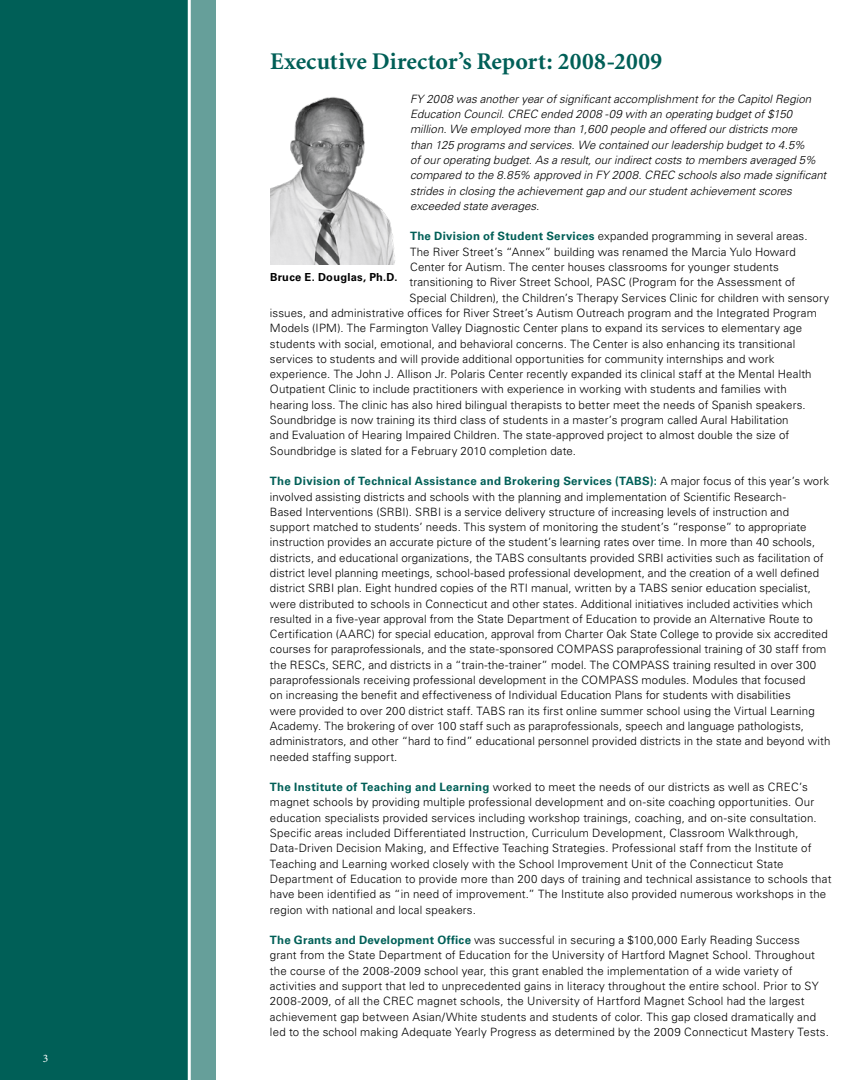
<style>
.page{position:relative;width:864px;height:1080px;background:#fff}
.page>*{position:absolute;margin:0;border:0;box-sizing:border-box;transform-origin:0 0}
.t1{font:700 24px "Minion";letter-spacing:.005em;color:#005f57}
.t2{font:300 11.55px/15.3px "Univers LT Std";letter-spacing:.01em;color:#000}
.t3{font:italic 300 11.55px/15.3px "Univers LT Std";color:#000}
.t4{font:11.55px "Minion Pro";color:#fff}
.t5{font:700 11.1px "Univers LT Std";letter-spacing:.025em;color:#000}
.s1{font-weight:700;color:#005f57}
</style>
<div class="page">
<img style="left:270px;top:97px;width:125px;height:167px">
<div style="left:0;top:0;width:216px;height:1080px;background:#005f57"></div>
<div style="left:189px;top:0;width:27px;height:1080px;background:#669f9a"></div>
<hr style="left:188px;top:0;width:3px;height:1080px;background:#fff">
<p class="t4" style="left:43px;top:1051px;width:7px">3</p>
<h1 class="t1" style="left:270px;top:49px;width:394px">Executive Director’s Report: 2008-2009</h1>
<p class="t3" style="left:410px;top:91px;width:418px">FY 2008 was another year of significant accomplishment for the Capitol Region Education Council. CREC ended 2008 -09 with an operating budget of $150 million. We employed more than 1,600 people and offered our districts more<br>than 125 programs and services. We contained our leadership budget to 4.5%<br>of our operating budget. As a result, our indirect costs to members averaged 5% compared to the 8.85% approved in FY 2008. CREC schools also made significant strides in closing the achievement gap and our student achievement scores exceeded state averages.</p>
<p class="t2" style="left:410px;top:229px;width:399px"><span class="s1">The Division of Student Services</span> expanded programming in several areas.</p>
<p class="t2" style="left:410px;top:244px;width:387px">The River Street’s “Annex” building was renamed the Marcia Yulo Howard</p>
<p class="t2" style="left:410px;top:259px;width:370px">Center for Autism. The center houses classrooms for younger students</p>
<p class="t2" style="left:409px;top:275px;width:387px">transitioning to River Street School, PASC (Program for the Assessment of</p>
<p class="t2" style="left:409px;top:290px;width:421px">Special Children), the Children’s Therapy Services Clinic for children with sensory</p>
<p class="t2" style="left:270px;top:305px;width:548px">issues, and administrative offices for River Street’s Autism Outreach program and the Integrated Program</p>
<p class="t2" style="left:270px;top:321px;width:534px">Models (IPM). The Farmington Valley Diagnostic Center plans to expand its services to elementary age</p>
<p class="t2" style="left:270px;top:336px;width:527px">students with social, emotional, and behavioral concerns. The Center is also enhancing its transitional</p>
<p class="t2" style="left:270px;top:351px;width:506px">services to students and will provide additional opportunities for community internships and work</p>
<p class="t2" style="left:270px;top:366px;width:543px">experience. The John J. Allison Jr. Polaris Center recently expanded its clinical staff at the Mental Health</p>
<p class="t2" style="left:270px;top:382px;width:518px">Outpatient Clinic to include practitioners with experience in working with students and families with</p>
<p class="t2" style="left:270px;top:397px;width:537px">hearing loss. The clinic has also hired bilingual therapists to better meet the needs of Spanish speakers.</p>
<p class="t2" style="left:270px;top:412px;width:520px">Soundbridge is now training its third class of students in a master’s program called Aural Habilitation</p>
<p class="t2" style="left:270px;top:428px;width:521px">and Evaluation of Hearing Impaired Children. The state-approved project to almost double the size of</p>
<p class="t2" style="left:270px;top:443px;width:308px">Soundbridge is slated for a February 2010 completion date.</p>
<p class="t2" style="left:270px;top:474px;width:562px"><span class="s1">The Division of Technical Assistance and Brokering Services (TABS):</span> A major focus of this year’s work involved assisting districts and schools with the planning and implementation of Scientific Research-<br>Based Interventions (SRBI). SRBI is a service delivery structure of increasing levels of instruction and support matched to students’ needs. This system of monitoring the student’s “response” to appropriate instruction provides an accurate picture of the student’s learning rates over time. In more than 40 schools, districts, and educational organizations, the TABS consultants provided SRBI activities such as facilitation of district level planning meetings, school-based professional development, and the creation of a well defined district SRBI plan. Eight hundred copies of the RTI manual, written by a TABS senior education specialist, were distributed to schools in Connecticut and other states. Additional initiatives included activities which resulted in a five-year approval from the State Department of Education to provide an Alternative Route to Certification (AARC) for special education, approval from Charter Oak State College to provide six accredited courses for paraprofessionals, and the state-sponsored COMPASS paraprofessional training of 30 staff from the RESCs, SERC, and districts in a “train-the-trainer” model. The COMPASS training resulted in over 300 paraprofessionals receiving professional development in the COMPASS modules. Modules that focused<br>on increasing the benefit and effectiveness of Individual Education Plans for students with disabilities<br>were provided to over 200 district staff. TABS ran its first online summer school using the Virtual Learning Academy. The brokering of over 100 staff such as paraprofessionals, speech and language pathologists, administrators, and other “hard to find” educational personnel provided districts in the state and beyond with needed staffing support.</p>
<p class="t2" style="left:270px;top:779px;width:563px"><span class="s1">The Institute of Teaching and Learning</span> worked to meet the needs of our districts as well as CREC’s magnet schools by providing multiple professional development and on-site coaching opportunities. Our education specialists provided services including workshop trainings, coaching, and on-site consultation.<br>Specific areas included Differentiated Instruction, Curriculum Development, Classroom Walkthrough, Data-Driven Decision Making, and Effective Teaching Strategies. Professional staff from the Institute of Teaching and Learning worked closely with the School Improvement Unit of the Connecticut State Department of Education to provide more than 200 days of training and technical assistance to schools that have been identified as “in need of improvement.” The Institute also provided numerous workshops in the region with national and local speakers.</p>
<p class="t2" style="left:270px;top:932px;width:561px"><span class="s1">The Grants and Development Office</span> was successful in securing a $100,000 Early Reading Success grant from the State Department of Education for the University of Hartford Magnet School. Throughout the course of the 2008-2009 school year, this grant enabled the implementation of a wide variety of activities and support that led to unprecedented gains in literacy throughout the entire school. Prior to SY 2008-2009, of all the CREC magnet schools, the University of Hartford Magnet School had the largest achievement gap between Asian/White students and students of color. This gap closed dramatically and led to the school making Adequate Yearly Progress as determined by the 2009 Connecticut Mastery Tests.</p>
<p class="t5" style="left:270px;top:270px;width:129px">Bruce E. Douglas, Ph.D.</p>
</div>
